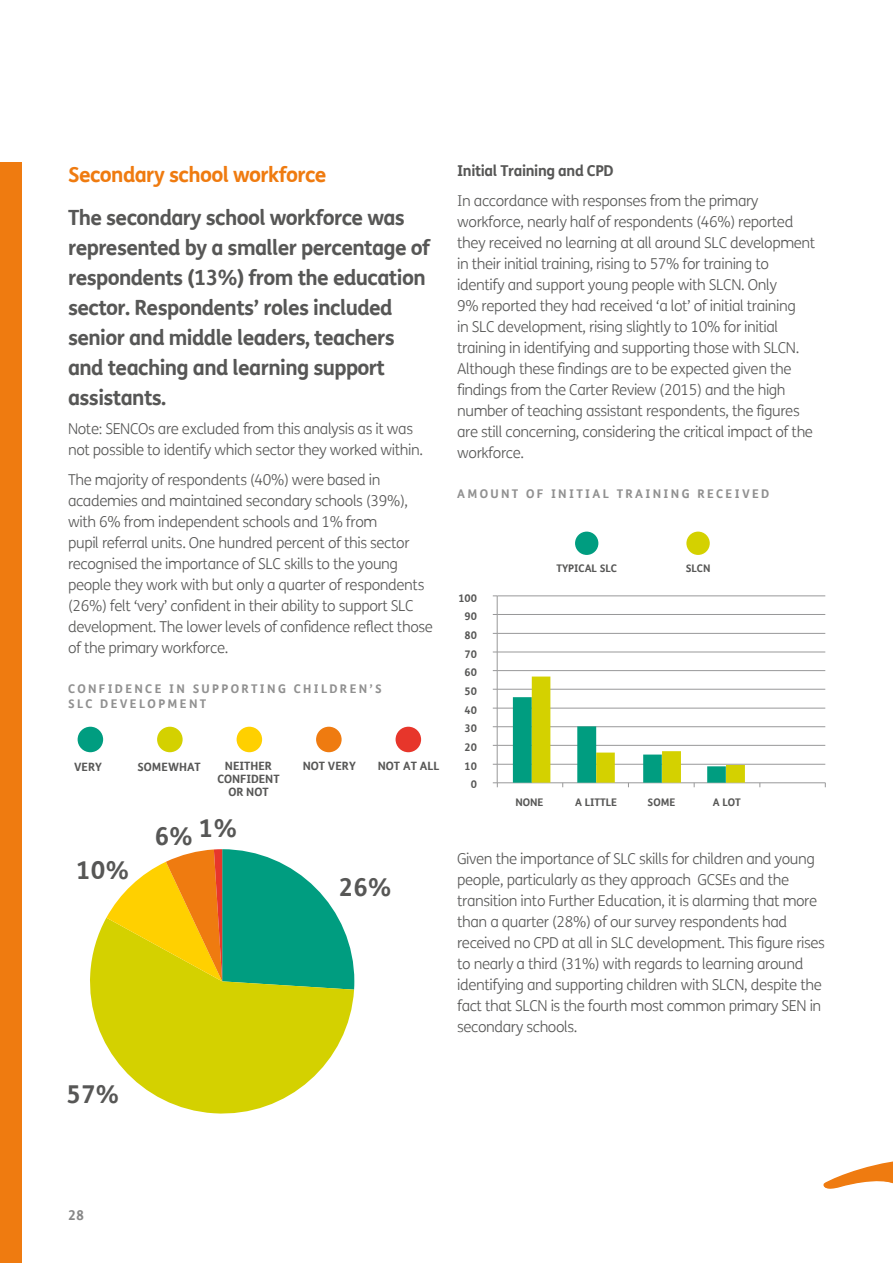
<style>
.page{position:relative;width:893px;height:1263px;background:#fff}
.page>*{position:absolute;margin:0;border:0;box-sizing:border-box;transform-origin:0 0}
.t1{font:700 24.6px "FS Me";color:#575756}
.t2{font:700 21px/30px "FS Me";letter-spacing:-.03em;color:#575756}
.t3{font:700 21px "FS Me";letter-spacing:-.03em;color:#ef7b10}
.t4{font:300 15px/21px "FS Me";letter-spacing:-.025em;color:#575756}
.t5{font:700 15px "FS Me";letter-spacing:-.025em;color:#575756}
.t6{font:700 13.5px "FS Me";color:#878787}
.t7{font:700 12px/15px "FS Me";letter-spacing:.195em;color:#909090}
.t8{font:700 11.55px/13.2px "FS Me";color:#575756;text-align:center}
.t9{font:700 10.5px "FS Me";color:#575756}
</style>
<div class="page">
<div style="left:0;top:163px;width:21px;height:1100px;background:#ef7b10"></div>
<div style="left:78px;top:727px;width:25px;height:25px;background:#009d80;border-radius:50%"></div>
<div style="left:157px;top:727px;width:26px;height:25px;background:#d4d100;border-radius:50%"></div>
<div style="left:237px;top:727px;width:25px;height:25px;background:#ffd000;border-radius:50%"></div>
<div style="left:316px;top:727px;width:26px;height:25px;background:#ef7b10;border-radius:50%"></div>
<div style="left:396px;top:727px;width:25px;height:25px;background:#e7362b;border-radius:50%"></div>
<svg style="left:90px;top:918px;width:264px;height:196px;fill:#d4d100"></svg>
<svg style="left:106px;top:849px;width:248px;height:141px"></svg>
<svg style="left:823px;top:1161px;width:70px;height:28px"></svg>
<div style="left:575px;top:532px;width:23px;height:23px;background:#009d80;border-radius:50%"></div>
<div style="left:686px;top:532px;width:24px;height:23px;background:#d4d100;border-radius:50%"></div>
<hr style="left:497px;top:764px;width:328px;height:1px;background:#989899">
<hr style="left:497px;top:745px;width:328px;height:1px;background:#989899">
<hr style="left:497px;top:726px;width:328px;height:1px;background:#989899">
<hr style="left:497px;top:708px;width:328px;height:1px;background:#989899">
<hr style="left:497px;top:689px;width:328px;height:1px;background:#989899">
<hr style="left:497px;top:670px;width:328px;height:1px;background:#989899">
<hr style="left:497px;top:651px;width:328px;height:1px;background:#989899">
<hr style="left:497px;top:633px;width:328px;height:1px;background:#989899">
<hr style="left:497px;top:614px;width:328px;height:1px;background:#989899">
<hr style="left:497px;top:595px;width:328px;height:1px;background:#989899">
<hr style="left:497px;top:596px;width:1px;height:187px;background:#989899">
<hr style="left:497px;top:782px;width:328px;height:1px;background:#989899">
<svg style="left:493px;top:782px;width:5px;height:5px"></svg>
<svg style="left:513px;top:676px;width:232px;height:111px"></svg>
<h2 class="t3" style="left:68px;top:161px;width:260px">Secondary school workforce</h2>
<h2 class="t2" style="left:68px;top:202px;width:364px">The secondary school workforce was represented by a smaller percentage of respondents (13%) from the education sector. Respondents’ roles included senior and middle leaders, teachers and teaching and learning support assistants.</h2>
<p class="t4" style="left:68px;top:419px;width:357px">Note: SENCOs are excluded from this analysis as it was not possible to identify which sector they worked within.</p>
<p class="t4" style="left:68px;top:469px;width:366px">The majority of respondents (40%) were based in academies and maintained secondary schools (39%), with 6% from independent schools and 1% from<br>pupil referral units. One hundred percent of this sector recognised the importance of SLC skills to the young people they work with but only a quarter of respondents (26%) felt ‘very’ confident in their ability to support SLC development. The lower levels of confidence reflect those of the primary workforce.</p>
<p class="t7" style="left:68px;top:681px;width:315px">CONFIDENCE IN SUPPORTING CHILDREN’S<br>SLC DEVELOPMENT</p>
<p class="t8" style="left:74px;top:761px;width:29px">VERY</p>
<p class="t8" style="left:138px;top:761px;width:65px">SOMEWHAT</p>
<p class="t8" style="left:225px;top:759px;width:49px">NEITHER</p>
<p class="t8" style="left:378px;top:759px;width:63px">NOT AT ALL</p>
<p class="t8" style="left:217px;top:773px;width:64px">CONFIDENT<br>OR NOT</p>
<p class="t8" style="left:303px;top:759px;width:55px">NOT VERY</p>
<h1 class="t1" style="left:76px;top:855px;width:54px">10%</h1>
<h1 class="t1" style="left:155px;top:817px;width:84px">6% 1%</h1>
<h1 class="t1" style="left:339px;top:872px;width:54px">26%</h1>
<p class="t5" style="left:457px;top:162px;width:158px">Initial Training and CPD</p>
<p class="t4" style="left:457px;top:191px;width:360px">In accordance with responses from the primary workforce, nearly half of respondents (46%) reported they received no learning at all around SLC development in their initial training, rising to 57% for training to identify and support young people with SLCN. Only<br>9% reported they had received ‘a lot’ of initial training<br>in SLC development, rising slightly to 10% for initial training in identifying and supporting those with SLCN.<br>Although these findings are to be expected given the findings from the Carter Review (2015) and the high number of teaching assistant respondents, the figures are still concerning, considering the critical impact of the workforce.</p>
<p class="t7" style="left:457px;top:487px;width:314px">AMOUNT OF INITIAL TRAINING RECEIVED</p>
<p class="t9" style="left:458px;top:591px;width:20px">100</p>
<p class="t9" style="left:465px;top:610px;width:14px">90</p>
<p class="t9" style="left:465px;top:629px;width:14px">80</p>
<p class="t9" style="left:465px;top:647px;width:14px">70</p>
<p class="t9" style="left:465px;top:666px;width:14px">60</p>
<p class="t9" style="left:465px;top:685px;width:14px">50</p>
<p class="t9" style="left:465px;top:703px;width:14px">40</p>
<p class="t9" style="left:465px;top:722px;width:14px">30</p>
<p class="t9" style="left:465px;top:741px;width:14px">20</p>
<p class="t9" style="left:465px;top:759px;width:14px">10</p>
<p class="t9" style="left:471px;top:778px;width:8px">0</p>
<p class="t9" style="left:556px;top:562px;width:62px">TYPICAL SLC</p>
<p class="t9" style="left:686px;top:562px;width:26px">SLCN</p>
<p class="t9" style="left:515px;top:795px;width:30px">NONE</p>
<p class="t9" style="left:575px;top:795px;width:44px">A LITTLE</p>
<p class="t9" style="left:648px;top:795px;width:29px">SOME</p>
<p class="t9" style="left:713px;top:795px;width:30px">A LOT</p>
<p class="t4" style="left:457px;top:849px;width:369px">Given the importance of SLC skills for children and young people, particularly as they approach GCSEs and the transition into Further Education, it is alarming that more than a quarter (28%) of our survey respondents had received no CPD at all in SLC development. This figure rises to nearly a third (31%) with regards to learning around identifying and supporting children with SLCN, despite the fact that SLCN is the fourth most common primary SEN in secondary schools.</p>
<h1 class="t1" style="left:67px;top:1078px;width:54px">57%</h1>
<p class="t6" style="left:68px;top:1207px;width:17px">28</p>
</div>
